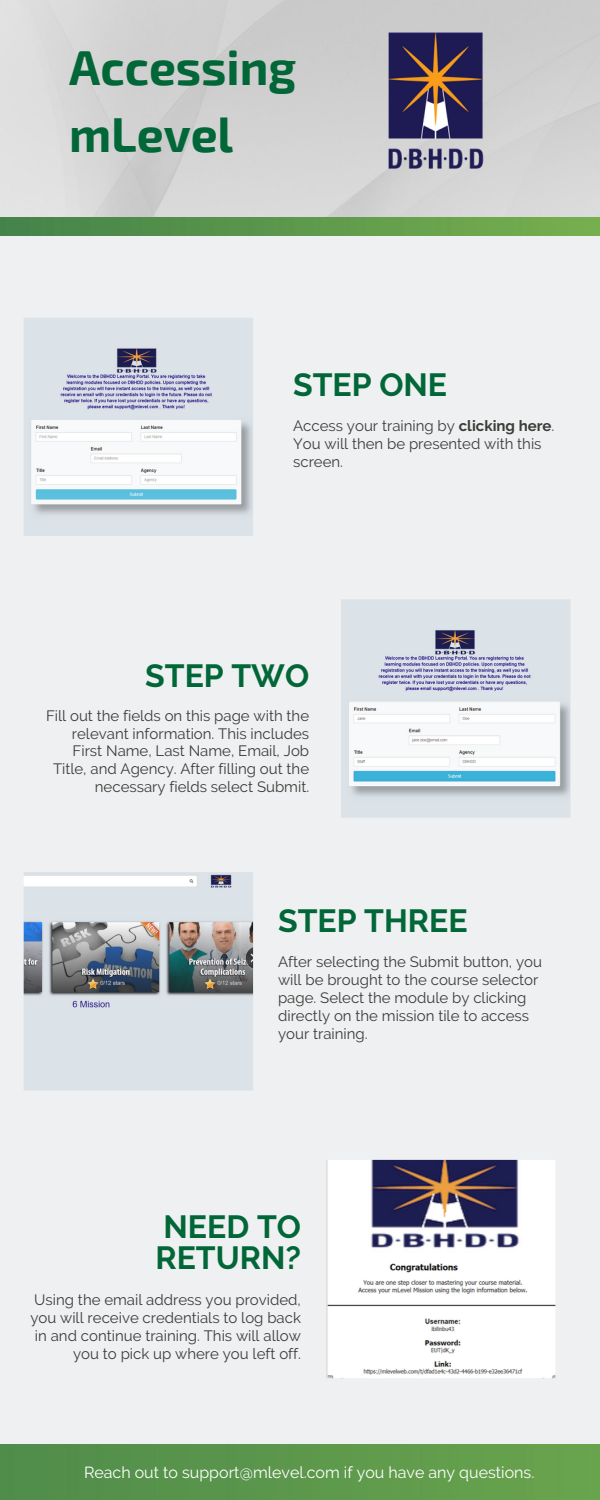
<style>
.page{position:relative;width:600px;height:1500px;background:#eff0f2}
.page>*{position:absolute;margin:0;border:0;box-sizing:border-box;transform-origin:0 0}
.t1{font:700 48px/67.1px "Exo 2";color:#026738}
.t2{font:700 32px/31.5px "Raleway";color:#026738}
.t3{font:16px "Raleway";color:#fff}
.t4{font:15px/18px "Raleway";color:#3b3d38}
.s1{font-weight:700}
</style>
<div class="page">
<img style="left:0;top:1445px;width:600px;height:55px">
<img style="left:0;top:0;width:600px;height:235px">
<svg style="left:24px;top:318px;width:229px;height:218px;fill:#dbe2e8"></svg>
<svg style="left:341px;top:599px;width:230px;height:219px;fill:#dbe2e8"></svg>
<svg style="left:23px;top:872px;width:231px;height:218px;background:#bdc3c9"></svg>
<svg style="left:326px;top:1159px;width:230px;height:220px;fill:#fff"></svg>
<img style="left:360px;top:26px;width:148px;height:148px">
<div style="left:460px;top:1258px;width:38px;height:14px;background:#fff"></div>
<h1 class="t1" style="left:69px;top:32px;width:229px">Accessing mLevel</h1>
<h2 class="t2" style="left:293px;top:368px;width:156px">STEP ONE</h2>
<p class="t4" style="left:293px;top:416px;width:263px">Access your training by <span class="s1">clicking here</span>.<br>You will then be presented with this screen.</p>
<h2 class="t2" style="left:145px;top:660px;width:165px">STEP TWO</h2>
<p class="t4" style="left:46px;top:707px;width:265px;line-height:17.7px;text-align:right">Fill out the fields on this page with the relevant information. This includes First Name, Last Name, Email, Job Title, and Agency. After filling out the necessary fields select Submit.</p>
<h2 class="t2" style="left:278px;top:905px;width:191px">STEP THREE</h2>
<p class="t4" style="left:278px;top:953px;width:265px">After selecting the Submit button, you will be brought to the course selector page. Select the module by clicking directly on the mission tile to access your training.</p>
<h2 class="t2" style="left:155px;top:1210px;width:147px">NEED TO<br>RETURN?</h2>
<p class="t4" style="left:30px;top:1290px;width:272px;text-align:right">Using the email address you provided, you will receive credentials to log back in and continue training. This will allow you to pick up where you left off.</p>
<p class="t3" style="left:84px;top:1463px;width:452px">Reach out to support@mlevel.com if you have any questions.</p>
</div>
